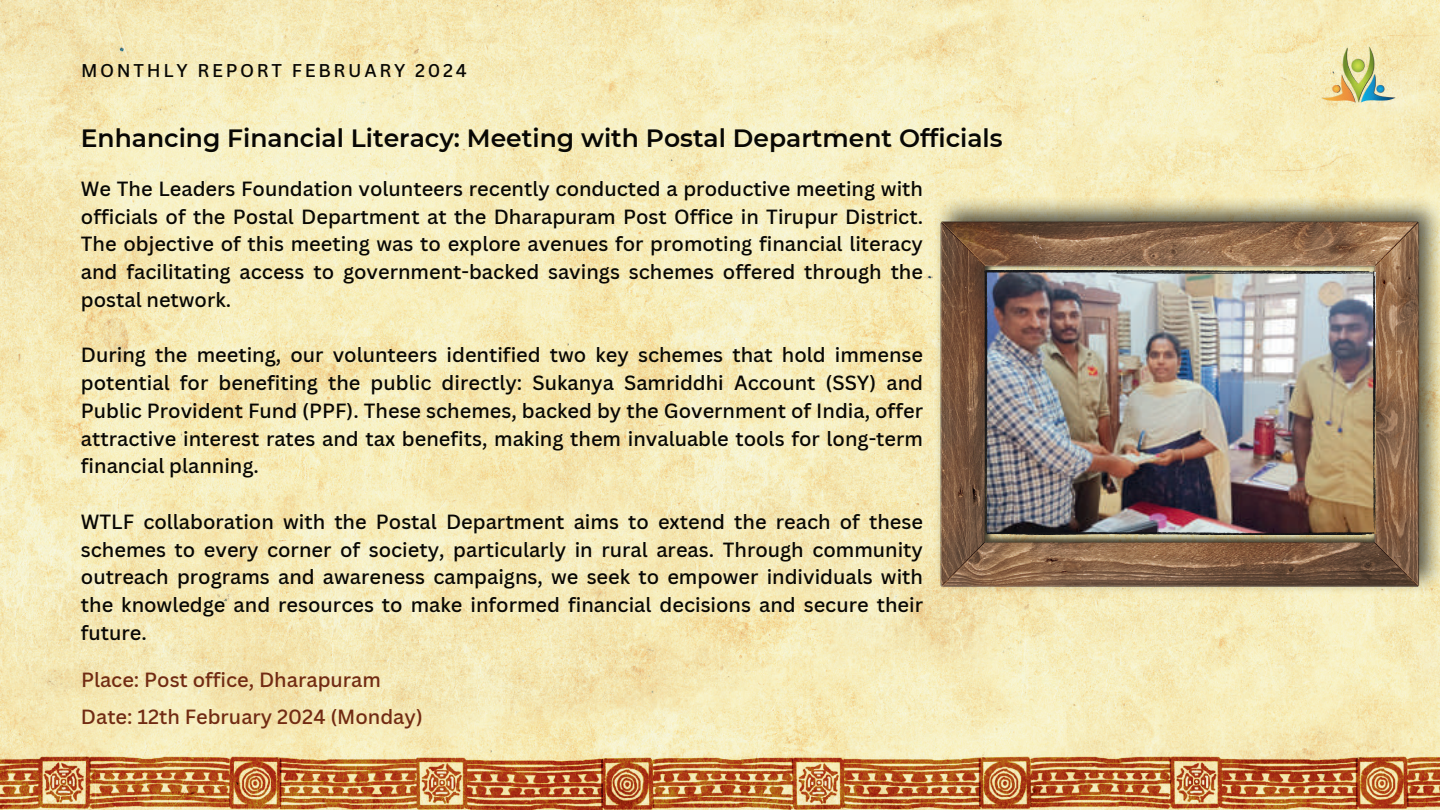
<style>
.page{position:relative;width:1440px;height:810px;background:#fff}
.page>*{position:absolute;margin:0;border:0;box-sizing:border-box;transform-origin:0 0}
.t1{font:600 25px "Montserrat";color:#080704}
.t2{font:500 20px/27.8px "Canva Sans";color:#080704;text-align:justify}
.t3{font:500 20px/37.2px "Canva Sans";color:#712b13}
.t4{font:500 18px "Canva Sans";letter-spacing:.15em;color:#080704}
</style>
<div class="page">
<img style="left:0;top:0;width:1440px;height:810px">
<img style="left:1312px;top:35px;width:94px;height:74px">
<img style="left:932px;top:196px;width:508px;height:399px">
<img style="left:985px;top:271px;width:391px;height:264px">
<p class="t4" style="left:81px;top:60px;width:387px">MONTHLY REPORT FEBRUARY 2024</p>
<p class="t1" style="left:81px;top:120px;width:923px">Enhancing Financial Literacy: Meeting with Postal Department Officials</p>
<p class="t2" style="left:81px;top:175px;width:844px">We The Leaders Foundation volunteers recently conducted a productive meeting with officials of the Postal Department at the Dharapuram Post Office in Tirupur District.<br>The objective of this meeting was to explore avenues for promoting financial literacy and facilitating access to government-backed savings schemes offered through the postal network.</p>
<p class="t2" style="left:81px;top:341px;width:844px">During the meeting, our volunteers identified two key schemes that hold immense potential for benefiting the public directly: Sukanya Samriddhi Account (SSY) and Public Provident Fund (PPF). These schemes, backed by the Government of India, offer attractive interest rates and tax benefits, making them invaluable tools for long-term financial planning.</p>
<p class="t2" style="left:81px;top:508px;width:844px">WTLF collaboration with the Postal Department aims to extend the reach of these schemes to every corner of society, particularly in rural areas. Through community outreach programs and awareness campaigns, we seek to empower individuals with the knowledge and resources to make informed financial decisions and secure their future.</p>
<p class="t3" style="left:81px;top:661px;width:343px">Place: Post office, Dharapuram<br>Date: 12th February 2024 (Monday)</p>
</div>
